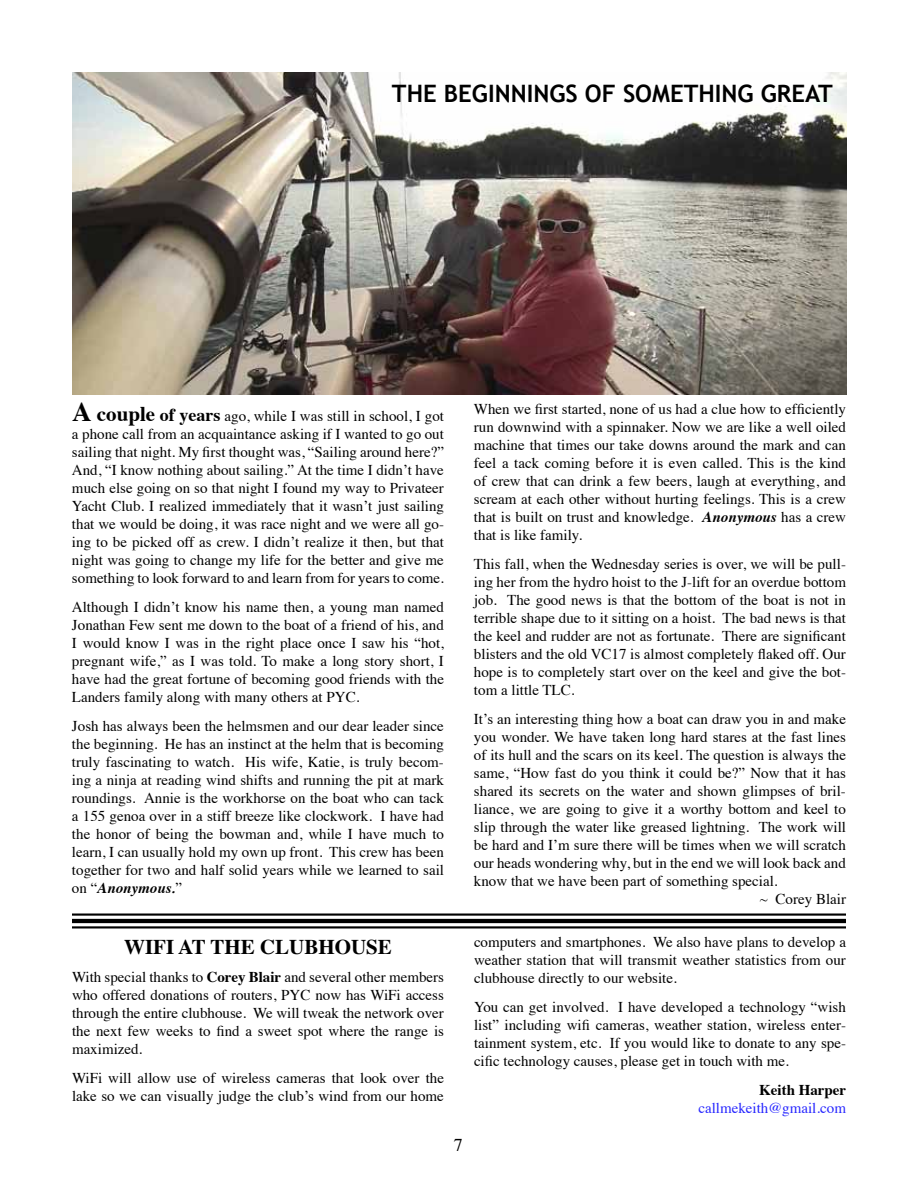
<style>
.page{position:relative;width:918px;height:1188px;background:#fff}
.page>*{position:absolute;margin:0;border:0;box-sizing:border-box;transform-origin:0 0}
.t1{font:700 24px "Trebuchet MS";color:#000}
.t2{font:700 21px "Times";color:#000}
.t3{font:18px "Times";color:#000}
.t4{font:15px/18px "Times";color:#000;text-align:justify}
.t5{font:15px "Times";color:#2727ff}
.t6{font:700 15px "Times";color:#000}
.s1{font-weight:700;font-size:27px}
.s2{font-weight:700;font-size:21px}
.s3{font-weight:700;font-size:18px}
.s4{font-weight:700;font-style:italic}
.s5{font-weight:700}
</style>
<div class="page">
<img style="left:72px;top:72px;width:774px;height:322px">
<hr style="left:72px;top:913px;width:774px;height:3px;background:#000">
<hr style="left:72px;top:919px;width:774px;height:4px;background:#000">
<hr style="left:72px;top:926px;width:774px;height:3px;background:#000">
<h1 class="t1" style="left:392px;top:78px;width:443px">THE BEGINNINGS OF SOMETHING GREAT</h1>
<p class="t4" style="left:72px;top:406px;width:374px"><span class="s1">A</span> <span class="s2">couple</span> <span class="s3">of years</span> ago, while I was still in school, I got a phone call from an acquaintance asking if I wanted to go out sailing that night. My first thought was, “Sailing around here?” And, “I know nothing about sailing.” At the time I didn’t have much else going on so that night I found my way to Privateer Yacht Club. I realized immediately that it wasn’t just sailing that we would be doing, it was race night and we were all go&shy;ing to be picked off as crew. I didn’t realize it then, but that night was going to change my life for the better and give me something to look forward to and learn from for years to come.</p>
<p class="t4" style="left:72px;top:597px;width:374px">Although I didn’t know his name then, a young man named Jonathan Few sent me down to the boat of a friend of his, and I would know I was in the right place once I saw his “hot, pregnant wife,” as I was told. To make a long story short, I have had the great fortune of becoming good friends with the Landers family along with many others at PYC.</p>
<p class="t4" style="left:72px;top:716px;width:374px">Josh has always been the helmsmen and our dear leader since the beginning. He has an instinct at the helm that is becoming truly fascinating to watch. His wife, Katie, is truly becom&shy;ing a ninja at reading wind shifts and running the pit at mark roundings. Annie is the workhorse on the boat who can tack a 155 genoa over in a stiff breeze like clockwork. I have had the honor of being the bowman and, while I have much to learn, I can usually hold my own up front. This crew has been together for two and half solid years while we learned to sail on “<span class="s4">Anonymous.</span>”</p>
<p class="t4" style="left:474px;top:399px;width:374px">When we first started, none of us had a clue how to efficiently run downwind with a spinnaker. Now we are like a well oiled machine that times our take downs around the mark and can feel a tack coming before it is even called. This is the kind of crew that can drink a few beers, laugh at everything, and scream at each other without hurting feelings. This is a crew that is built on trust and knowledge. <span class="s4">Anonymous</span> has a crew that is like family.</p>
<p class="t4" style="left:474px;top:554px;width:374px">This fall, when the Wednesday series is over, we will be pull&shy;ing her from the hydro hoist to the J-lift for an overdue bottom job. The good news is that the bottom of the boat is not in terrible shape due to it sitting on a hoist. The bad news is that the keel and rudder are not as fortunate. There are significant blisters and the old VC17 is almost completely flaked off. Our hope is to completely start over on the keel and give the bot&shy;tom a little TLC.</p>
<p class="t4" style="left:474px;top:708px;width:373px">It’s an interesting thing how a boat can draw you in and make</p>
<p class="t4" style="left:474px;top:726px;width:373px">you wonder. We have taken long hard stares at the fast lines</p>
<p class="t4" style="left:474px;top:744px;width:374px">of its hull and the scars on its keel. The question is always the</p>
<p class="t4" style="left:474px;top:762px;width:373px">same, “How fast do you think it could be?” Now that it has</p>
<p class="t4" style="left:474px;top:780px;width:373px">shared its secrets on the water and shown glimpses of bril-</p>
<p class="t4" style="left:474px;top:798px;width:373px">liance, we are going to give it a worthy bottom and keel to</p>
<p class="t4" style="left:474px;top:816px;width:374px">slip through the water like greased lightning. The work will</p>
<p class="t4" style="left:474px;top:834px;width:374px">be hard and I’m sure there will be times when we will scratch</p>
<p class="t4" style="left:474px;top:852px;width:373px">our heads wondering why, but in the end we will look back and</p>
<p class="t4" style="left:474px;top:870px;width:305px">know that we have been part of something special.</p>
<p class="t4" style="left:760px;top:888px;width:88px">~ Corey Blair</p>
<h2 class="t2" style="left:124px;top:926px;width:102px">WiFi at the</h2>
<h2 class="t2" style="left:260px;top:926px;width:31px">Clubhouse</h2>
<p class="t4" style="left:72px;top:967px;width:374px">With special thanks to <span class="s5">Corey Blair</span> and several other members who offered donations of routers, PYC now has WiFi access through the entire clubhouse. We will tweak the network over the next few weeks to find a sweet spot where the range is maximized.</p>
<p class="t4" style="left:72px;top:1068px;width:373px">WiFi will allow use of wireless cameras that look over the lake so we can visually judge the club’s wind from our home</p>
<p class="t3" style="left:454px;top:1128px;width:10px">7</p>
<p class="t4" style="left:474px;top:932px;width:374px">computers and smartphones. We also have plans to develop a weather station that will transmit weather statistics from our clubhouse directly to our website.</p>
<p class="t4" style="left:474px;top:997px;width:374px">You can get involved. I have developed a technology “wish list” including wifi cameras, weather station, wireless enter&shy;tainment system, etc. If you would like to donate to any spe&shy;cific technology causes, please get in touch with me.</p>
<p class="t6" style="left:759px;top:1075px;width:89px">Keith Harper</p>
<p class="t5" style="left:698px;top:1094px;width:149px">callmekeith@gmail.com</p>
</div>
